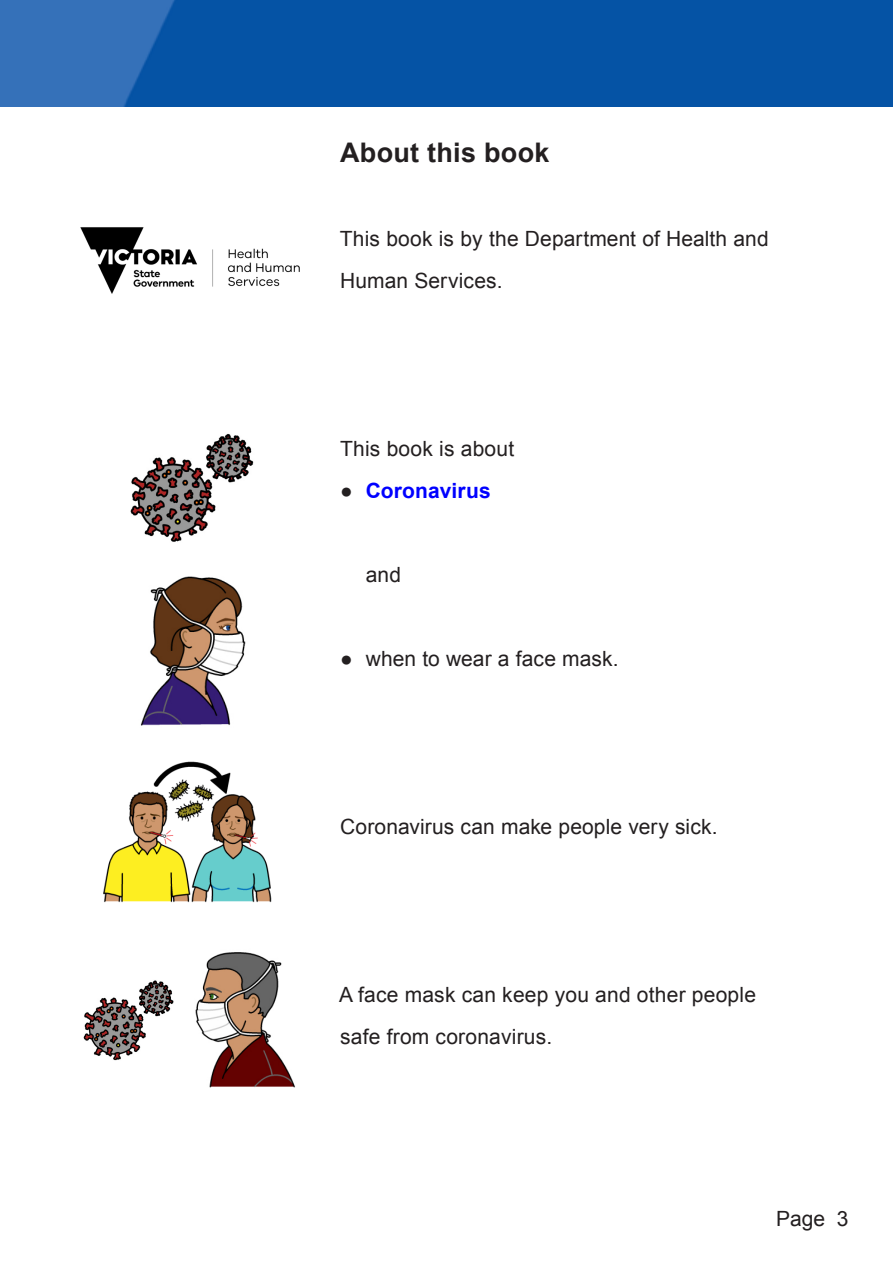
<style>
.page{position:relative;width:893px;height:1263px;background:#fff}
.page>*{position:absolute;margin:0;border:0;box-sizing:border-box;transform-origin:0 0}
.Heading_-_size_18_BO{font:700 27px "Arial";letter-spacing:.01em;color:#231f20}
.Body{font:21px/42px "Arial";letter-spacing:.01em;color:#231f20}
.t1{font:700 21px "Arial";letter-spacing:.01em;color:#00f}
.Bullet_indent{font:21px "Arial";color:#231f20}
.s1{font-weight:400;color:#231f20}
</style>
<div class="page">
<img style="left:0;top:0;width:893px;height:106px">
<img style="left:80px;top:227px;width:220px;height:67px">
<img style="left:130px;top:433px;width:124px;height:109px">
<img style="left:140px;top:576px;width:106px;height:150px">
<img style="left:195px;top:952px;width:100px;height:136px">
<img style="left:83px;top:980px;width:91px;height:80px">
<img style="left:103px;top:761px;width:169px;height:142px">
<p class="Heading_-_size_18_BO" style="left:340px;top:135px;width:211px">About this book</p>
<p class="Body" style="left:340px;top:218px;width:430px">This book is by the Department of Health and<br>Human Services.</p>
<p class="Body" style="left:340px;top:428px;width:175px">This book is about</p>
<p class="t1" style="left:340px;top:477px;width:152px"><span class="s1">●</span> Coronavirus</p>
<p class="Bullet_indent" style="left:366px;top:561px;width:37px">and</p>
<p class="Body" style="left:340px;top:638px;width:280px">● when to wear a face mask.</p>
<p class="Body" style="left:340px;top:806px;width:379px">Coronavirus can make people very sick.</p>
<p class="Body" style="left:339px;top:974px;width:418px">A face mask can keep you and other people safe from coronavirus.</p>
<p class="Body" style="left:776px;top:1198px;width:74px">Page 3</p>
</div>
